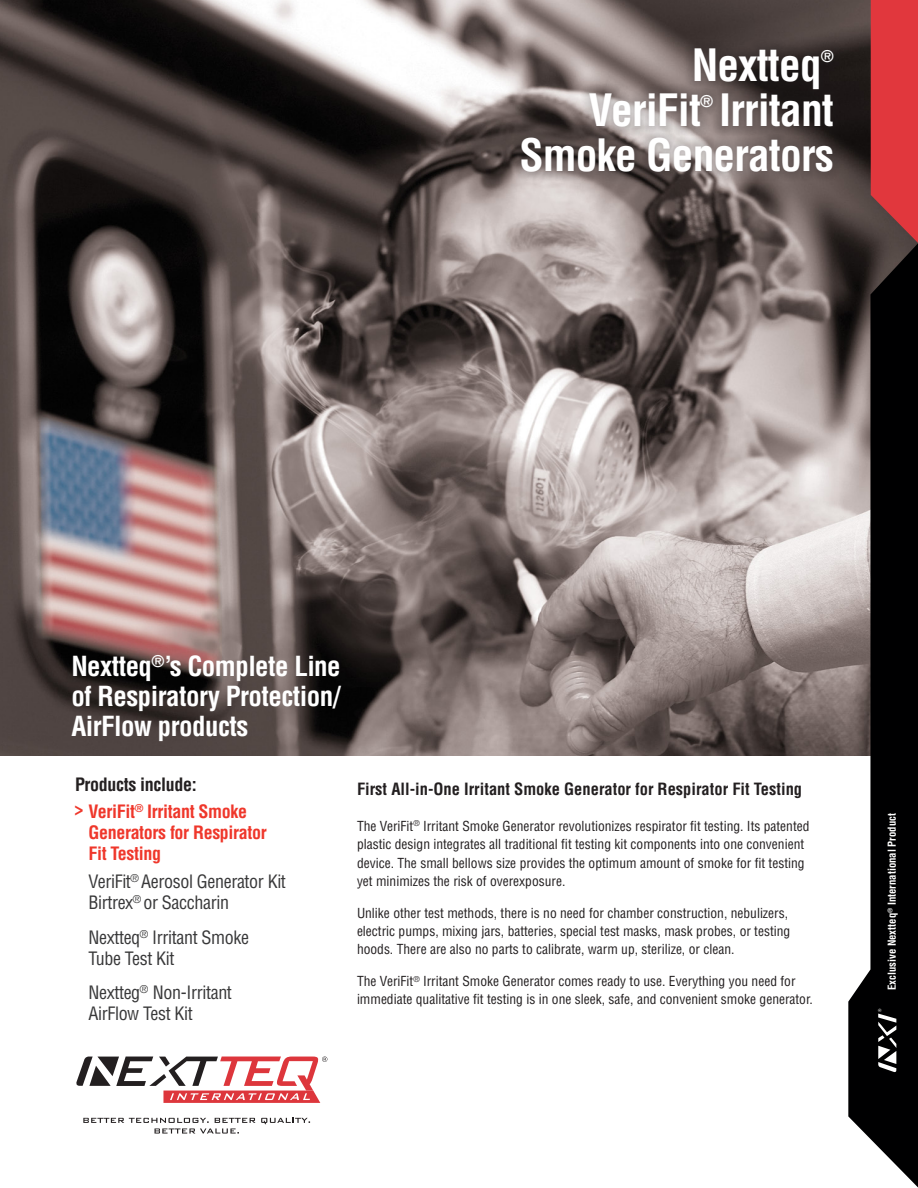
<style>
.page{position:relative;width:918px;height:1188px;background:#fff}
.page>*{position:absolute;margin:0;border:0;box-sizing:border-box;transform-origin:0 0}
.t1{font:700 condensed 43.5px "Helvetica";letter-spacing:-.02em;color:#fff}
.Color_Box_Sub-Revers{font:700 condensed 27px/30px "Helvetica";letter-spacing:-.02em;color:#fff;text-align:justify}
.Color_Box_Sub-Revers-2{font:condensed 18px/21px "Helvetica";letter-spacing:-.02em;color:#383839}
.Color_Box_Copy-1{font:700 condensed 18px "Helvetica";letter-spacing:-.02em;color:#ef372b}
.Color_Box_Sub-Revers-3{font:700 condensed 18px "Helvetica";letter-spacing:-.02em;color:#ef372b}
.Color_Box_Sub-Revers-4{font:700 condensed 18px "Helvetica";letter-spacing:-.02em;color:#231f20}
.Body_Sub-1{font:700 condensed 16.5px "Helvetica";color:#231f20}
.t2{font:700 condensed 15.75px "Helvetica";color:#fff}
.t3{font:condensed 13.5px/18.3px "Helvetica";color:#231f20}
.t4{font:700 condensed 10.65px "Helvetica";color:#fff}
.t5{font:4.5px "Helvetica";color:#fff}
</style>
<div class="page">
<img style="left:0;top:0;width:871px;height:756px">
<svg style="left:76px;top:1057px;width:251px;height:46px"></svg>
<svg style="left:83px;top:1118px;width:227px;height:16px"></svg>
<svg style="left:848px;top:243px;width:70px;height:944px;background:#393737"></svg>
<div style="left:512px;top:38px;width:332px;height:144px;background:#231f20;opacity:.4"></div>
<svg style="left:871px;top:0;width:47px;height:243px;background:#d2383d"></svg>
<svg style="left:878px;top:1014px;width:18px;height:59px"></svg>
<p class="t1" style="left:692px;top:39px;width:132px">Nextteq</p>
<p class="t2" style="left:821px;top:46px;width:15px">®</p>
<p class="t1" style="left:589px;top:84px;width:247px">VeriFit Irritant</p>
<p class="t2" style="left:700px;top:91px;width:15px">®</p>
<p class="t1" style="left:520px;top:129px;width:316px">Smoke Generators</p>
<p class="Color_Box_Sub-Revers" style="left:71px;top:651px;width:271px">Nextteq<sup>®</sup>’s Complete Line of Respiratory Protection/ AirFlow products</p>
<p class="Color_Box_Sub-Revers-4" style="left:75px;top:774px;width:123px">Products include:</p>
<p class="Color_Box_Sub-Revers-3" style="left:88px;top:801px;width:160px">VeriFit<sup>®</sup> Irritant Smoke</p>
<p class="Color_Box_Copy-1" style="left:88px;top:822px;width:180px">Generators for Respirator</p>
<p class="Color_Box_Copy-1" style="left:88px;top:843px;width:74px">Fit Testing</p>
<p class="Color_Box_Sub-Revers-2" style="left:88px;top:871px;width:199px">VeriFit<sup>®</sup> Aerosol Generator Kit<br>Birtrex<sup>®</sup> or Saccharin</p>
<p class="Color_Box_Sub-Revers-2" style="left:88px;top:926px;width:162px">Nextteq<sup>®</sup> Irritant Smoke<br>Tube Test Kit</p>
<p class="Color_Box_Sub-Revers-2" style="left:88px;top:982px;width:145px">Nextteg<sup>®</sup> Non-Irritant<br>AirFlow Test Kit</p>
<p class="Color_Box_Copy-1" style="left:75px;top:798px;width:10px">&gt;</p>
<p class="Body_Sub-1" style="left:357px;top:779px;width:447px">First All-in-One Irritant Smoke Generator for Respirator Fit Testing</p>
<p class="t3" style="left:357px;top:817px;width:454px">The VeriFit<sup>®</sup> Irritant Smoke Generator revolutionizes respirator fit testing. Its patented plastic design integrates all traditional fit testing kit components into one convenient device. The small bellows size provides the optimum amount of smoke for fit testing yet minimizes the risk of overexposure.</p>
<p class="t3" style="left:357px;top:903px;width:435px">Unlike other test methods, there is no need for chamber construction, nebulizers, electric pumps, mixing jars, batteries, special test masks, mask probes, or testing hoods. There are also no parts to calibrate, warm up, sterilize, or clean.</p>
<p class="t3" style="left:357px;top:972px;width:457px">The VeriFit<sup>®</sup> Irritant Smoke Generator comes ready to use. Everything you need for immediate qualitative fit testing is in one sleek, safe, and convenient smoke generator.</p>
<p class="t4" style="left:886px;top:990px;width:178px;rotate:-90deg">Exclusive Nextteq<sup>®</sup> International Product</p>
<p class="t5" style="left:876px;top:1012px;width:5px;rotate:-90deg">®</p>
</div>
